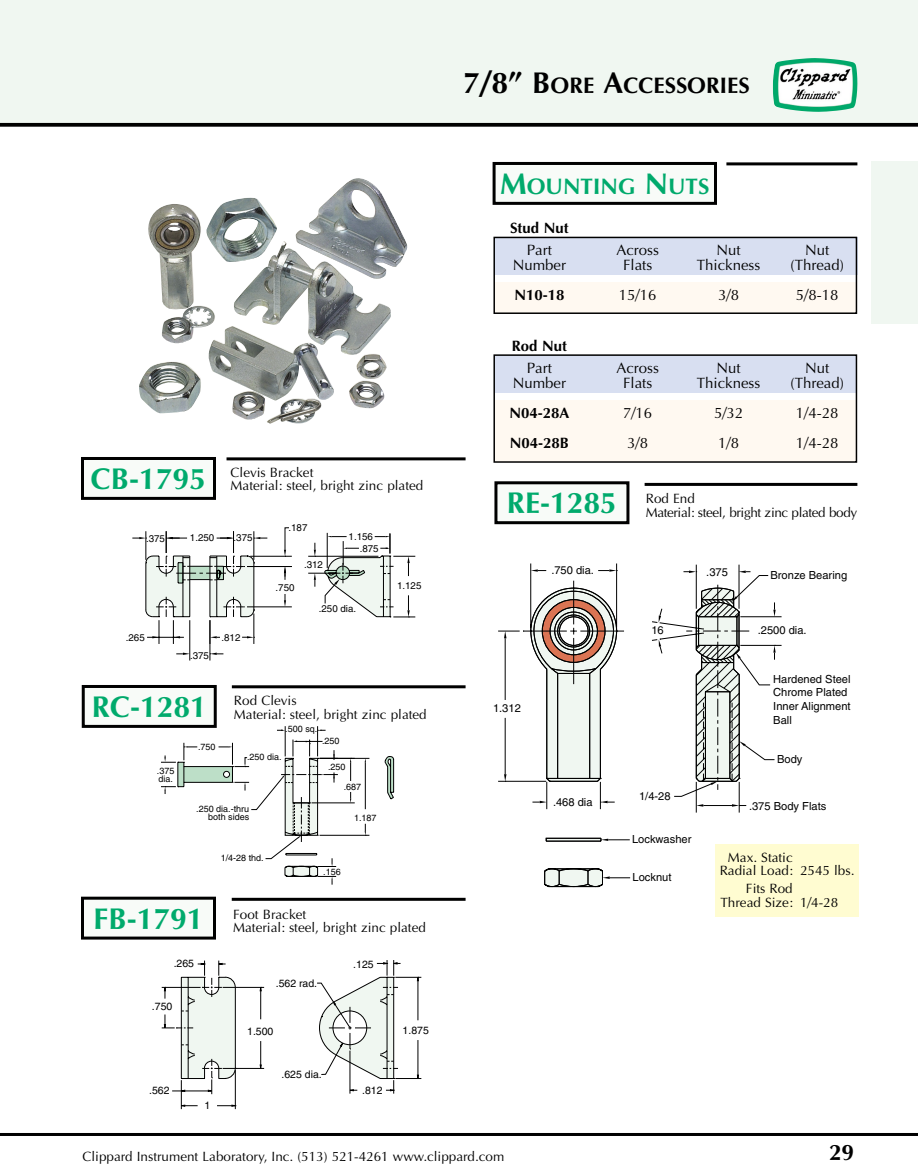
<style>
.page{position:relative;width:918px;height:1172px;background:#fff}
.page>*{position:absolute;margin:0;border:0;box-sizing:border-box;transform-origin:0 0}
.t1{font:700 30px "Optima";color:#00aa6c}
.t2{font:700 22.5px "Optima";color:#000}
.t3{font:700 22.5px "Optima";color:#00aa6c}
.t4{font:15px "Optima";color:#000}
.t5{font:700 15px "Optima";color:#000}
.t6{font:13.5px/13.5px "Optima";color:#000}
.t7{font:13.5px/13.5px "Optima";letter-spacing:-.03em;color:#000}
.t8{font:11.1px/13.5px "Helvetica";color:#000}
.t9{font:10.5px "Helvetica";color:#000}
.t10{font:9.75px/12.5px "Helvetica";color:#000}
.t11{font:9px/8.1px "Helvetica";color:#000}
.s1{font-size:30px}
</style>
<div class="page">
<div style="left:0;top:0;width:918px;height:124px;background:#f0f7f1"></div>
<hr style="left:0;top:1133px;width:918px;height:3px;background:#000">
<img style="left:773px;top:58px;width:84px;height:54px">
<svg style="left:0;top:123px;width:918px;height:4px;background:#131313"></svg>
<div style="left:871px;top:162px;width:47px;height:162px;background:#f0f7f1"></div>
<div style="left:494px;top:400px;width:362px;height:61px;background:#fff9f1"></div>
<div style="left:495px;top:355px;width:361px;height:37px;background:#d8dff1"></div>
<div style="left:494px;top:282px;width:362px;height:31px;background:#fff9f1"></div>
<div style="left:494px;top:237px;width:363px;height:38px;background:#d8dff1"></div>
<div style="left:493px;top:237px;width:364px;height:77px;border:2px solid #000"></div>
<div style="left:493px;top:354px;width:364px;height:109px;border:2px solid #000"></div>
<hr style="left:285px;top:726px;width:1px;height:30px;background:#000">
<hr style="left:317px;top:726px;width:1px;height:30px;background:#000">
<svg style="left:277px;top:729px;width:8px;height:2px"></svg>
<svg style="left:318px;top:729px;width:8px;height:2px"></svg>
<svg style="left:161px;top:739px;width:234px;height:145px"></svg>
<div style="left:83px;top:686px;width:132px;height:40px;background:#f8fbf8"></div>
<div style="left:82px;top:685px;width:135px;height:43px;border:3px solid #000"></div>
<hr style="left:232px;top:685px;width:234px;height:3px;background:#000">
<hr style="left:190px;top:620px;width:1px;height:40px;background:#000">
<hr style="left:210px;top:620px;width:1px;height:40px;background:#000">
<svg style="left:176px;top:652px;width:14px;height:3px"></svg>
<svg style="left:210px;top:652px;width:13px;height:3px"></svg>
<svg style="left:132px;top:527px;width:283px;height:117px"></svg>
<hr style="left:227px;top:457px;width:239px;height:3px;background:#000">
<div style="left:82px;top:458px;width:132px;height:40px;background:#f8fbf8"></div>
<div style="left:81px;top:457px;width:135px;height:43px;border:3px solid #000"></div>
<div style="left:82px;top:898px;width:132px;height:40px;background:#f8fbf8"></div>
<div style="left:81px;top:896px;width:135px;height:43px;border:3px solid #000"></div>
<hr style="left:232px;top:897px;width:234px;height:3px;background:#000">
<svg style="left:162px;top:960px;width:259px;height:149px"></svg>
<hr style="left:740px;top:616px;width:42px;height:1px;background:#000">
<hr style="left:740px;top:645px;width:42px;height:1px;background:#000">
<svg style="left:498px;top:563px;width:278px;height:243px"></svg>
<svg style="left:544px;top:598px;width:196px;height:289px"></svg>
<div style="left:496px;top:483px;width:132px;height:39px;background:#f8fbf8"></div>
<div style="left:494px;top:481px;width:135px;height:43px;border:3px solid #000"></div>
<hr style="left:645px;top:483px;width:212px;height:3px;background:#000">
<img style="left:139px;top:178px;width:269px;height:235px">
<hr style="left:726px;top:162px;width:131px;height:3px;background:#000">
<div style="left:494px;top:163px;width:222px;height:40px;background:#f8fbf8"></div>
<div style="left:493px;top:162px;width:224px;height:43px;border:3px solid #000"></div>
<div style="left:715px;top:844px;width:143px;height:72px;background:#fffcd1"></div>
<h2 class="t2" style="left:463px;top:76px;width:288px"><span class="s1">7/8” B</span>ORE <span class="s1">A</span>CCESSORIES</h2>
<h2 class="t3" style="left:500px;top:177px;width:211px"><span class="s1">M</span>OUNTING <span class="s1">N</span>UTS</h2>
<h1 class="t1" style="left:91px;top:466px;width:117px">CB-1795</h1>
<p class="t6" style="left:231px;top:467px;width:194px">Clevis Bracket<br>Material: steel, bright zinc plated</p>
<p class="t10" style="left:146px;top:533px;width:20px">.375</p>
<p class="t10" style="left:190px;top:532px;width:26px">1.250</p>
<p class="t10" style="left:234px;top:532px;width:20px">.375</p>
<p class="t10" style="left:126px;top:632px;width:20px">.265</p>
<p class="t10" style="left:221px;top:632px;width:20px">.812</p>
<p class="t10" style="left:190px;top:650px;width:20px">.375</p>
<p class="t10" style="left:288px;top:522px;width:20px">.187</p>
<p class="t10" style="left:304px;top:559px;width:20px">.312</p>
<p class="t10" style="left:319px;top:603px;width:39px">.250 dia.</p>
<p class="t10" style="left:360px;top:531px;width:20px;text-indent:-11px">1.156 .875</p>
<p class="t10" style="left:276px;top:583px;width:20px">.750</p>
<p class="t10" style="left:397px;top:581px;width:26px">1.125</p>
<h1 class="t1" style="left:92px;top:694px;width:117px">RC-1281</h1>
<p class="t6" style="left:234px;top:695px;width:194px">Rod Clevis<br>Material: steel, bright zinc plated</p>
<p class="t11" style="left:157px;top:767px;width:19px">.375 dia.</p>
<p class="t11" style="left:198px;top:744px;width:19px">.750</p>
<p class="t11" style="left:285px;top:726px;width:34px">.500 sq.</p>
<p class="t11" style="left:247px;top:754px;width:36px">.250 dia.</p>
<p class="t11" style="left:322px;top:738px;width:19px">.250</p>
<p class="t11" style="left:328px;top:763px;width:19px">.250</p>
<p class="t11" style="left:196px;top:805px;width:55px;text-align:right">.250 dia.-thru both sides</p>
<p class="t11" style="left:221px;top:855px;width:45px">1/4-28 thd.</p>
<p class="t11" style="left:344px;top:784px;width:19px">.687</p>
<p class="t11" style="left:354px;top:814px;width:24px">1.187</p>
<p class="t11" style="left:323px;top:868px;width:19px">.156</p>
<h1 class="t1" style="left:93px;top:906px;width:112px">FB-1791</h1>
<p class="t9" style="left:174px;top:959px;width:22px">.265</p>
<p class="t9" style="left:152px;top:1002px;width:22px">.750</p>
<p class="t9" style="left:149px;top:1086px;width:22px">.562</p>
<p class="t9" style="left:205px;top:1101px;width:7px">1</p>
<p class="t6" style="left:233px;top:908px;width:75px">Foot Bracket</p>
<p class="t6" style="left:233px;top:922px;width:194px">Material: steel, bright zinc plated</p>
<p class="t9" style="left:276px;top:979px;width:43px">.562 rad.</p>
<p class="t9" style="left:247px;top:1027px;width:28px">1.500</p>
<p class="t9" style="left:282px;top:1070px;width:42px">.625 dia.</p>
<p class="t9" style="left:353px;top:960px;width:22px">.125</p>
<p class="t9" style="left:362px;top:1086px;width:22px">.812</p>
<p class="t9" style="left:403px;top:1026px;width:28px">1.875</p>
<p class="t5" style="left:510px;top:221px;width:60px">Stud Nut</p>
<p class="t4" style="left:527px;top:244px;width:26px">Part</p>
<p class="t4" style="left:616px;top:244px;width:44px">Across</p>
<p class="t4" style="left:717px;top:244px;width:26px">Nut</p>
<p class="t4" style="left:805px;top:244px;width:26px">Nut</p>
<p class="t4" style="left:513px;top:259px;width:55px">Number</p>
<p class="t4" style="left:623px;top:259px;width:31px">Flats</p>
<p class="t4" style="left:697px;top:259px;width:65px">Thickness</p>
<p class="t4" style="left:791px;top:259px;width:55px">(Thread)</p>
<p class="t5" style="left:514px;top:289px;width:52px">N10-18</p>
<p class="t4" style="left:619px;top:289px;width:39px">15/16</p>
<p class="t4" style="left:718px;top:289px;width:22px">3/8</p>
<p class="t4" style="left:796px;top:289px;width:44px">5/8-18</p>
<p class="t5" style="left:512px;top:339px;width:57px">Rod Nut</p>
<p class="t4" style="left:527px;top:362px;width:26px">Part</p>
<p class="t4" style="left:616px;top:362px;width:44px">Across</p>
<p class="t4" style="left:717px;top:362px;width:26px">Nut</p>
<p class="t4" style="left:805px;top:362px;width:26px">Nut</p>
<p class="t4" style="left:513px;top:377px;width:55px">Number</p>
<p class="t4" style="left:623px;top:377px;width:31px">Flats</p>
<p class="t4" style="left:697px;top:377px;width:65px">Thickness</p>
<p class="t4" style="left:791px;top:377px;width:55px">(Thread)</p>
<p class="t5" style="left:509px;top:407px;width:62px">N04-28A</p>
<p class="t4" style="left:623px;top:407px;width:31px">7/16</p>
<p class="t4" style="left:714px;top:407px;width:31px">5/32</p>
<p class="t4" style="left:796px;top:407px;width:44px">1/4-28</p>
<p class="t5" style="left:510px;top:437px;width:61px">N04-28B</p>
<p class="t4" style="left:627px;top:437px;width:22px">3/8</p>
<p class="t4" style="left:718px;top:437px;width:22px">1/8</p>
<p class="t4" style="left:796px;top:437px;width:44px">1/4-28</p>
<h1 class="t1" style="left:507px;top:491px;width:112px">RE-1285</h1>
<p class="t7" style="left:646px;top:493px;width:213px">Rod End<br>Material: steel, bright zinc plated body</p>
<p class="t8" style="left:551px;top:564px;width:44px">.750 dia.</p>
<p class="t8" style="left:493px;top:703px;width:29px">1.312</p>
<p class="t8" style="left:553px;top:796px;width:41px">.468 dia</p>
<p class="t8" style="left:706px;top:566px;width:23px">.375</p>
<p class="t8" style="left:771px;top:569px;width:78px">Bronze Bearing</p>
<p class="t8" style="left:651px;top:624px;width:14px">16</p>
<p class="t8" style="left:639px;top:790px;width:33px">1/4-28</p>
<p class="t8" style="left:632px;top:833px;width:61px">Lockwasher</p>
<p class="t8" style="left:633px;top:871px;width:40px">Locknut</p>
<p class="t8" style="left:758px;top:625px;width:50px">.2500 dia.</p>
<p class="t8" style="left:773px;top:673px;width:79px">Hardened Steel<br>Chrome Plated<br>Inner Alignment<br>Ball</p>
<p class="t8" style="left:777px;top:754px;width:27px">Body</p>
<p class="t8" style="left:749px;top:800px;width:79px">.375 Body Flats</p>
<p class="t6" style="left:720px;top:851px;width:136px;text-indent:8px">Max. Static<br>Radial Load: 2545 lbs.</p>
<p class="t6" style="left:720px;top:883px;width:119px;text-indent:26px">Fits Rod<br>Thread Size: 1/4-28</p>
<p class="t6" style="left:82px;top:1150px;width:423px">Clippard Instrument Laboratory, Inc. (513) 521-4261 www.clippard.com</p>
<h2 class="t2" style="left:829px;top:1143px;width:27px">29</h2>
</div>
